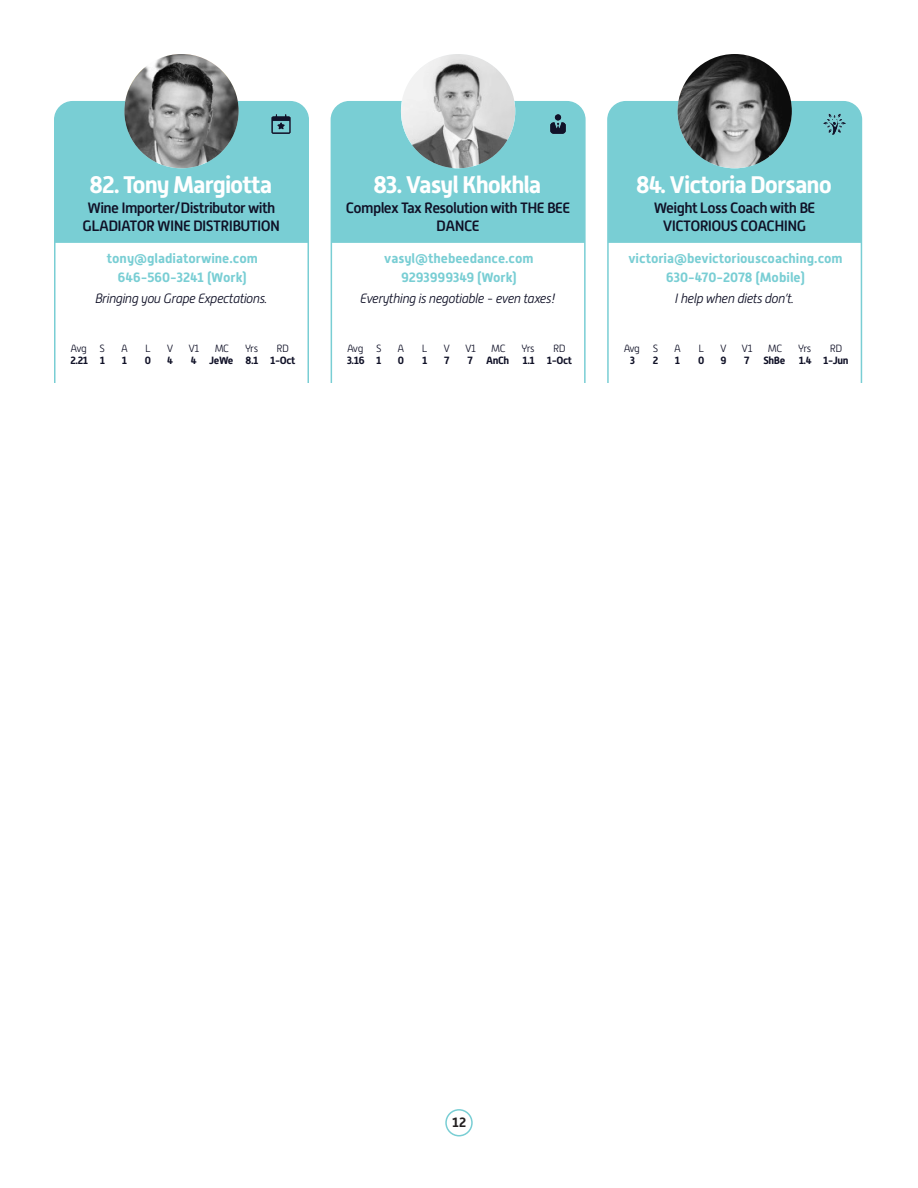
<style>
.page{position:relative;width:918px;height:1188px;background:#fff}
.page>*{position:absolute;margin:0;border:0;box-sizing:border-box;transform-origin:0 0}
.t1{font:700 24px "Alwyn New";letter-spacing:-.04em;color:#fff}
.t2{font:500 15px/18px "Alwyn New";letter-spacing:-.04em;color:#101127;text-align:center}
.t3{font:700 13.5px/19.5px "Alwyn New";color:#79ced4;text-align:center}
.t4{font:italic 300 13.5px "Alwyn New";letter-spacing:-.04em;color:#101127}
.t5{font:700 13.5px "Alwyn New";color:#231f20}
.t6{font:700 10.5px "Alwyn New";letter-spacing:-.04em;color:#101127}
.t7{font:300 10.5px "Alwyn New";letter-spacing:-.04em;color:#101127}
</style>
<div class="page">
<div style="left:445px;top:1109px;width:28px;height:27px;border:2px solid #79ced4;border-radius:50%"></div>
<svg style="left:54px;top:101px;width:255px;height:281px"></svg>
<div style="left:55px;top:102px;width:253px;height:141px;background:#79ced4"></div>
<img style="left:124px;top:54px;width:115px;height:114px;border-radius:57px">
<img style="left:271px;top:114px;width:21px;height:21px">
<svg style="left:331px;top:101px;width:255px;height:281px"></svg>
<div style="left:331px;top:102px;width:254px;height:141px;background:#79ced4"></div>
<img style="left:401px;top:54px;width:114px;height:114px;border-radius:57px">
<img style="left:547px;top:114px;width:21px;height:21px">
<svg style="left:607px;top:101px;width:255px;height:281px"></svg>
<div style="left:608px;top:102px;width:253px;height:141px;background:#79ced4"></div>
<img style="left:678px;top:54px;width:114px;height:114px;border-radius:57px">
<img style="left:824px;top:114px;width:21px;height:21px">
<h1 class="t1" style="left:90px;top:171px;width:184px">82. Tony Margiotta</h1>
<p class="t2" style="left:83px;top:199px;width:199px">Wine Importer/Distributor with<br>GLADIATOR WINE DISTRIBUTION</p>
<p class="t3" style="left:107px;top:248px;width:153px">tony@gladiatorwine.com<br>646-560-3241 (Work)</p>
<p class="t4" style="left:95px;top:291px;width:174px">Bringing you Grape Expectations.</p>
<p class="t7" style="left:70px;top:343px;width:36px">Avg S</p>
<p class="t7" style="left:121px;top:343px;width:8px">A</p>
<p class="t7" style="left:145px;top:343px;width:7px">L</p>
<p class="t7" style="left:167px;top:343px;width:8px">V</p>
<p class="t7" style="left:188px;top:343px;width:12px">V1</p>
<p class="t7" style="left:215px;top:343px;width:16px">MC</p>
<p class="t7" style="left:245px;top:343px;width:15px">Yrs</p>
<p class="t7" style="left:276px;top:343px;width:14px">RD</p>
<p class="t6" style="left:70px;top:354px;width:36px">2.21 1</p>
<p class="t6" style="left:122px;top:354px;width:7px">1</p>
<p class="t6" style="left:145px;top:354px;width:8px">0</p>
<p class="t6" style="left:167px;top:354px;width:7px">4</p>
<p class="t6" style="left:191px;top:354px;width:106px">4 JeWe 8.1 1-Oct</p>
<h1 class="t1" style="left:374px;top:171px;width:169px">83. Vasyl Khokhla</h1>
<p class="t2" style="left:346px;top:199px;width:226px">Complex Tax Resolution with THE BEE<br>DANCE</p>
<p class="t3" style="left:384px;top:248px;width:151px">vasyl@thebeedance.com<br>9293999349 (Work)</p>
<p class="t4" style="left:360px;top:291px;width:197px">Everything is negotiable - even taxes!</p>
<p class="t7" style="left:347px;top:343px;width:36px">Avg S</p>
<p class="t7" style="left:398px;top:343px;width:8px">A</p>
<p class="t7" style="left:422px;top:343px;width:7px">L</p>
<p class="t7" style="left:444px;top:343px;width:8px">V</p>
<p class="t7" style="left:465px;top:343px;width:12px">V1</p>
<p class="t7" style="left:491px;top:343px;width:16px">MC</p>
<p class="t7" style="left:522px;top:343px;width:15px">Yrs</p>
<p class="t7" style="left:553px;top:343px;width:14px">RD</p>
<p class="t6" style="left:347px;top:354px;width:36px">3.16 1</p>
<p class="t6" style="left:398px;top:354px;width:8px">0</p>
<p class="t6" style="left:422px;top:354px;width:7px">1</p>
<p class="t6" style="left:444px;top:354px;width:7px">7</p>
<p class="t6" style="left:468px;top:354px;width:7px">7</p>
<p class="t6" style="left:486px;top:354px;width:87px">AnCh 1.1 1-Oct</p>
<h1 class="t1" style="left:636px;top:171px;width:197px">84. Victoria Dorsano</h1>
<p class="t2" style="left:654px;top:199px;width:163px">Weight Loss Coach with BE<br>VICTORIOUS COACHING</p>
<p class="t3" style="left:628px;top:248px;width:216px">victoria@bevictoriouscoaching.com<br>630-470-2078 (Mobile)</p>
<p class="t4" style="left:675px;top:291px;width:121px">I help when diets don’t.</p>
<p class="t7" style="left:624px;top:343px;width:36px">Avg S</p>
<p class="t7" style="left:674px;top:343px;width:8px">A</p>
<p class="t7" style="left:698px;top:343px;width:7px">L</p>
<p class="t7" style="left:720px;top:343px;width:8px">V</p>
<p class="t7" style="left:742px;top:343px;width:12px">V1</p>
<p class="t7" style="left:768px;top:343px;width:16px">MC</p>
<p class="t7" style="left:798px;top:343px;width:15px">Yrs</p>
<p class="t7" style="left:830px;top:343px;width:14px">RD</p>
<p class="t6" style="left:630px;top:354px;width:6px">3</p>
<p class="t6" style="left:653px;top:354px;width:7px">2</p>
<p class="t6" style="left:675px;top:354px;width:7px">1</p>
<p class="t6" style="left:698px;top:354px;width:8px">0</p>
<p class="t6" style="left:720px;top:354px;width:7px">9</p>
<p class="t6" style="left:744px;top:354px;width:7px">7</p>
<p class="t6" style="left:764px;top:354px;width:23px">ShBe</p>
<p class="t6" style="left:799px;top:354px;width:51px">1.4 1-Jun</p>
<p class="t5" style="left:452px;top:1115px;width:15px">12</p>
</div>
